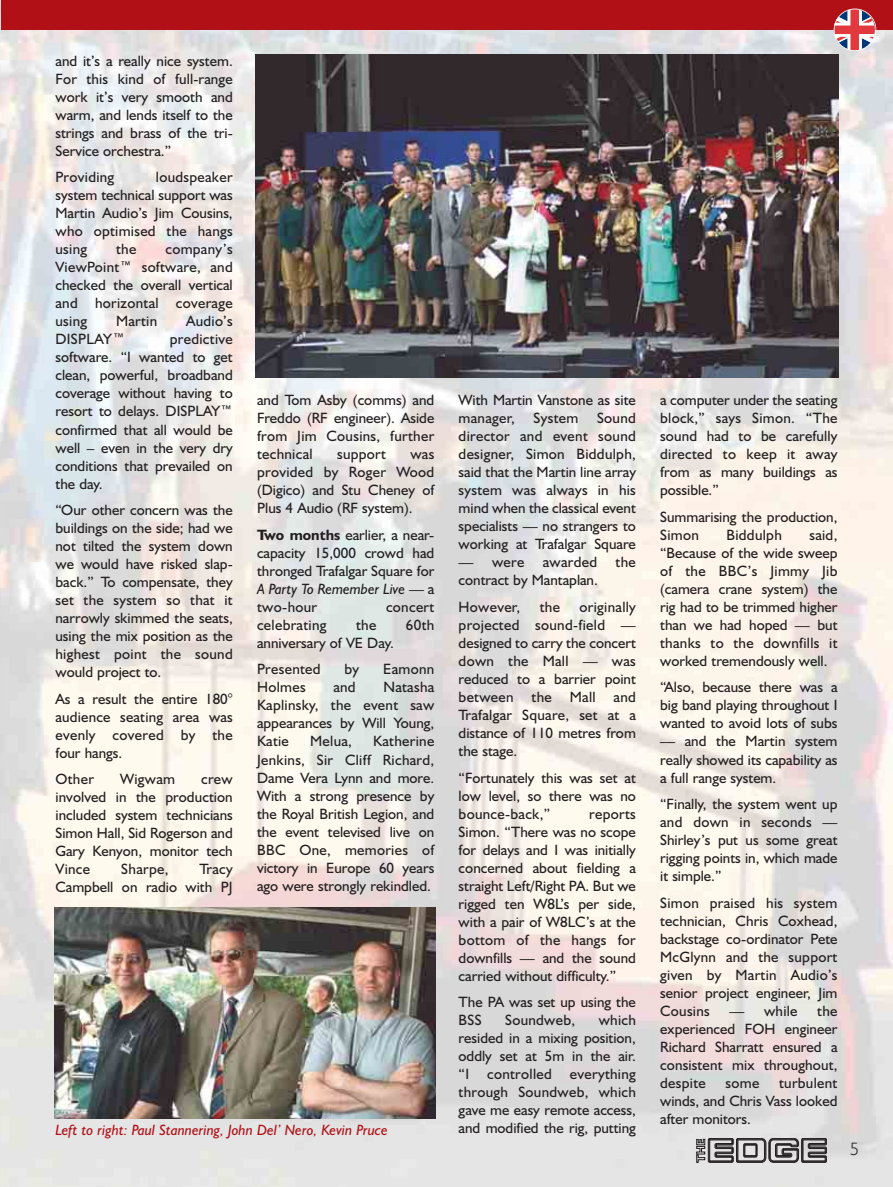
<style>
.page{position:relative;width:893px;height:1187px;background:#fff}
.page>*{position:absolute;margin:0;border:0;box-sizing:border-box;transform-origin:0 0}
.t1{font:300 18px "Humanist 521 BT";color:#231f20}
.t2{font:15px/18px "Humanist 521 BT";color:#231f20;text-align:justify}
.t3{font:15px "Humanist 521 BT";letter-spacing:.02em;color:#231f20}
.t4{font:italic 15px "Humanist 521 BT";color:#b01016}
.s1{font-weight:700}
.s2{font-style:italic}
</style>
<div class="page">
<img style="left:1px;top:30px;width:892px;height:1156px">
<div style="left:1px;top:0;width:892px;height:30px;background:#b01016"></div>
<svg style="left:696px;top:1138px;width:131px;height:24px;background:#868485"></svg>
<svg style="left:834px;top:9px;width:41px;height:41px"></svg>
<div style="left:834px;top:9px;width:42px;height:42px;border:2px solid #fff;border-radius:50%"></div>
<img style="left:54px;top:907px;width:382px;height:211px">
<img style="left:256px;top:54px;width:583px;height:324px">
<p class="t2" style="left:56px;top:53px;width:179px">and it’s a really nice system.<br>For this kind of full-range work it’s very smooth and warm, and lends itself to the strings and brass of the tri-Service orchestra.”</p>
<p class="t3" style="left:56px;top:172px;width:60px">Providing</p>
<p class="t2" style="left:56px;top:170px;width:179px;text-indent:100px">loudspeaker system technical support was Martin Audio’s Jim Cousins, who optimised the hangs using</p>
<p class="t2" style="left:56px;top:242px;width:179px;text-indent:110px">company’s ViewPoint™ software, and checked the overall vertical and horizontal coverage using</p>
<p class="t2" style="left:116px;top:242px;width:22px">the</p>
<p class="t2" style="left:116px;top:314px;width:43px">Martin</p>
<p class="t2" style="left:186px;top:314px;width:48px">Audio’s</p>
<p class="t3" style="left:56px;top:334px;width:71px">DISPLAY™</p>
<p class="t2" style="left:56px;top:332px;width:179px;text-indent:114px">predictive software. “I wanted to get clean, powerful, broadband coverage without having to resort to delays. DISPLAY™ confirmed that all would be well – even in the very dry conditions that prevailed on the day.</p>
<p class="t2" style="left:56px;top:502px;width:179px">“Our other concern was the buildings on the side; had we not tilted the system down we would have risked slap&shy;back.” To compensate, they set the system so that it narrowly skimmed the seats, using the mix position as the highest point the sound would project to.</p>
<p class="t2" style="left:56px;top:691px;width:179px">As a result the entire 180° audience seating area was evenly covered by the four hangs.</p>
<p class="t2" style="left:56px;top:771px;width:40px">Other</p>
<p class="t2" style="left:120px;top:771px;width:56px">Wigwam</p>
<p class="t2" style="left:56px;top:771px;width:179px;text-indent:146px">crew involved in the production included system technicians Simon Hall, Sid Rogerson and Gary Kenyon, monitor tech Vince</p>
<p class="t2" style="left:121px;top:861px;width:49px">Sharpe,</p>
<p class="t2" style="left:56px;top:861px;width:179px;text-align:right">Tracy<br>Campbell on radio with PJ</p>
<p class="t2" style="left:257px;top:393px;width:179px">and Tom Asby (comms) and Freddo (RF engineer). Aside from Jim Cousins, further technical</p>
<p class="t3" style="left:337px;top:449px;width:50px">support</p>
<p class="t2" style="left:257px;top:447px;width:179px;text-indent:153px">was provided by Roger Wood (Digico) and Stu Cheney of Plus 4 Audio (RF system).</p>
<p class="t2" style="left:257px;top:527px;width:179px"><span class="s1">Two months</span> earlier, a near&shy;capacity 15,000 crowd had thronged Trafalgar Square for <span class="s2">A Party To Remember Live</span> — a two-hour</p>
<p class="t3" style="left:386px;top:601px;width:50px">concert</p>
<p class="t3" style="left:257px;top:619px;width:71px">celebrating</p>
<p class="t2" style="left:356px;top:617px;width:22px">the</p>
<p class="t2" style="left:406px;top:617px;width:30px">60th</p>
<p class="t2" style="left:257px;top:631px;width:138px;line-height:26.5px">anniversary of VE Day.<br>Presented</p>
<p class="t2" style="left:345px;top:662px;width:16px">by</p>
<p class="t2" style="left:383px;top:662px;width:53px">Eamonn</p>
<p class="t2" style="left:257px;top:680px;width:179px;text-indent:126px">Natasha Kaplinsky, the event saw appearances by Will Young, Katie</p>
<p class="t2" style="left:257px;top:680px;width:50px">Holmes</p>
<p class="t2" style="left:333px;top:680px;width:24px">and</p>
<p class="t2" style="left:257px;top:734px;width:179px;text-indent:116px">Katherine Jenkins, Sir Cliff Richard, Dame Vera Lynn and more.<br>With a strong presence by the Royal British Legion, and the event televised live on BBC One, memories of victory in Europe 60 years ago were strongly rekindled.</p>
<p class="t2" style="left:310px;top:734px;width:43px">Melua,</p>
<p class="t4" style="left:56px;top:1124px;width:334px">Left to right: Paul Stannering, John Del’ Nero, Kevin Pruce</p>
<p class="t2" style="left:459px;top:393px;width:179px">With Martin Vanstone as site manager, System Sound director and event sound designer, Simon Biddulph, said that the Martin line array system was always in his mind when the classical event specialists — no strangers to working at Trafalgar Square</p>
<p class="t2" style="left:459px;top:555px;width:179px">— were awarded the contract by Mantaplan.</p>
<p class="t3" style="left:459px;top:601px;width:63px">However,</p>
<p class="t2" style="left:540px;top:599px;width:22px">the</p>
<p class="t2" style="left:459px;top:599px;width:179px;text-indent:121px">originally projected sound-field — designed to carry the concert down the Mall — was reduced to a barrier point between the Mall and Trafalgar Square, set at a distance of 110 metres from the stage.</p>
<p class="t2" style="left:459px;top:770px;width:179px">“Fortunately this was set at low level, so there was no bounce-back,”</p>
<p class="t2" style="left:459px;top:806px;width:179px;text-indent:131px">reports Simon. “There was no scope for delays and I was initially concerned about fielding a straight Left/Right PA. But we rigged ten W8L’s per side, with a pair of W8LC’s at the bottom of the hangs for downfills — and the sound carried without difficulty.”</p>
<p class="t2" style="left:459px;top:994px;width:179px">The PA was set up using the<br>BSS</p>
<p class="t3" style="left:505px;top:1014px;width:72px">Soundweb,</p>
<p class="t2" style="left:459px;top:1012px;width:179px;text-indent:140px">which resided in a mixing position, oddly set at 5m in the air. “I controlled everything through Soundweb, which gave me easy remote access, and modified the rig, putting</p>
<p class="t2" style="left:660px;top:393px;width:179px">a computer under the seating block,” says Simon. “The sound had to be carefully directed to keep it away from as many buildings as possible.”</p>
<p class="t2" style="left:660px;top:509px;width:179px">Summarising the production,<br>Simon</p>
<p class="t2" style="left:660px;top:527px;width:179px;text-indent:149px">said, “Because of the wide sweep of the BBC’s Jimmy Jib (camera crane system) the rig had to be trimmed higher than we had hoped — but thanks to the downfills it worked tremendously well.</p>
<p class="t2" style="left:660px;top:680px;width:179px">“Also, because there was a big band playing throughout I wanted to avoid lots of subs</p>
<p class="t2" style="left:660px;top:734px;width:179px">— and the Martin system really showed its capability as a full range system.</p>
<p class="t2" style="left:660px;top:796px;width:179px">“Finally, the system went up and down in seconds — Shirley’s put us some great rigging points in, which made it simple.”</p>
<p class="t2" style="left:660px;top:895px;width:179px">Simon praised his system technician, Chris Coxhead, backstage co-ordinator Pete McGlynn and the support given by Martin Audio’s senior project engineer, Jim Cousins</p>
<p class="t3" style="left:726px;top:529px;width:57px">Biddulph</p>
<p class="t2" style="left:660px;top:1003px;width:179px;text-indent:157px">the experienced FOH engineer Richard Sharratt ensured a consistent mix throughout, despite</p>
<p class="t2" style="left:729px;top:1003px;width:70px">— while</p>
<p class="t2" style="left:660px;top:1075px;width:179px;text-indent:119px">turbulent winds, and Chris Vass looked after monitors.</p>
<p class="t2" style="left:725px;top:1075px;width:35px">some</p>
<p class="t1" style="left:850px;top:1142px;width:11px">5</p>
</div>
